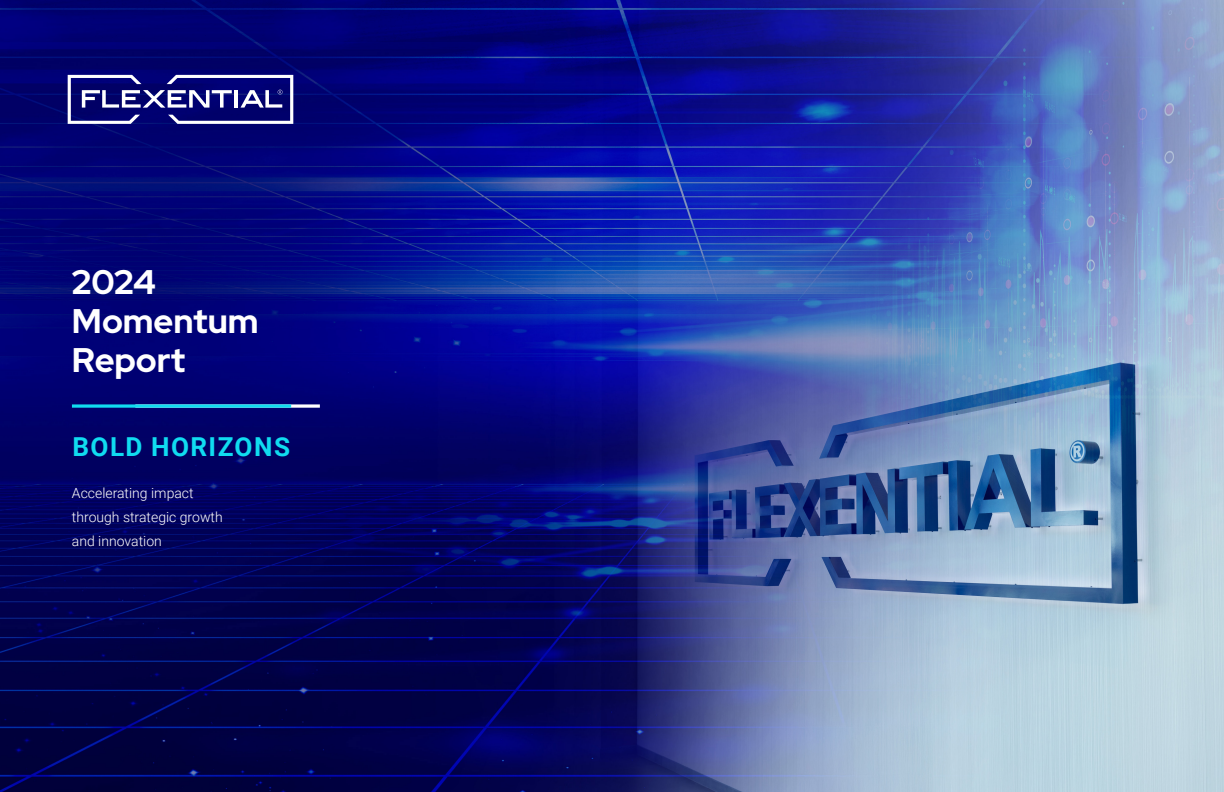
<style>
.page{position:relative;width:1224px;height:792px;background:#fff}
.page>*{position:absolute;margin:0;border:0;box-sizing:border-box;transform-origin:0 0}
.t1{font:700 34px "Red Hat Display";letter-spacing:-.005em;color:#fff}
.Logo{font:700 26.1px "Roboto";letter-spacing:.055em;color:#10dcf0}
.Logo-2{font:300 14px/24px "Roboto";color:#fff}
</style>
<div class="page">
<img style="left:0;top:0;width:1224px;height:792px">
<svg style="left:68px;top:75px;width:225px;height:49px"></svg>
<svg style="left:291px;top:404px;width:29px;height:4px"></svg>
<svg style="left:72px;top:404px;width:219px;height:4px"></svg>
<p class="t1" style="left:72px;top:260px;width:86px">2024</p>
<p class="t1" style="left:72px;top:299px;width:188px">Momentum</p>
<p class="t1" style="left:72px;top:338px;width:115px">Report</p>
<p class="Logo" style="left:72px;top:428px;width:219px">BOLD HORIZONS</p>
<p class="Logo-2" style="left:72px;top:481px;width:152px">Accelerating impact through strategic growth and innovation</p>
</div>
